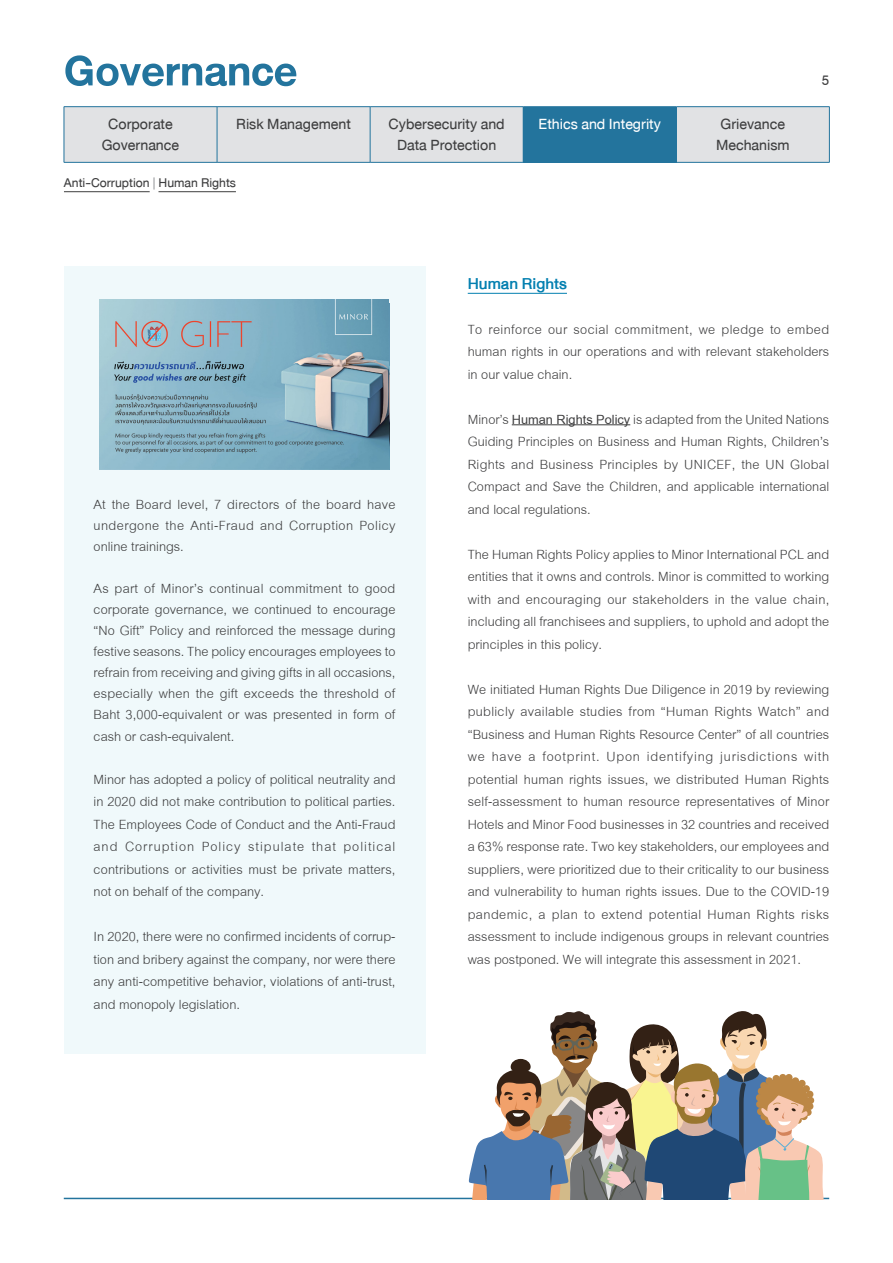
<style>
.page{position:relative;width:893px;height:1263px;background:#fff}
.page>*{position:absolute;margin:0;border:0;box-sizing:border-box;transform-origin:0 0}
.t1{font:700 60px "DB Helvethaica X";color:#23749d}
.t2{font:500 22.5px "DB Helvethaica X";color:#037fb0}
.t3{font:21px/21px "DB Helvethaica X";color:#3e3e3f;text-align:center}
.t4{font:21px "DB Helvethaica X";color:#fff}
.t5{font:19.5px/22.5px "Cordia New";color:#3e3e3f;text-align:justify}
.t6{font:19.5px "DB Helvethaica X";color:#3e3e3f}
.t7{font:18px "DB Helvethaica X";color:#3e3e3f}
.s1{color:#8b8d90}
.s2{font-weight:700}
</style>
<div class="page">
<div style="left:64px;top:266px;width:361px;height:788px;background:#f0f9fb"></div>
<div style="left:65px;top:107px;width:764px;height:55px;background:#e1e2e4"></div>
<div style="left:523px;top:107px;width:153px;height:55px;background:#23749d"></div>
<hr style="left:64px;top:107px;width:1px;height:55px;background:#23749d">
<hr style="left:64px;top:106px;width:153px;height:1px;background:#23749d">
<hr style="left:217px;top:107px;width:1px;height:55px;background:#23749d">
<hr style="left:217px;top:106px;width:153px;height:1px;background:#23749d">
<hr style="left:370px;top:106px;width:153px;height:1px;background:#23749d">
<hr style="left:370px;top:107px;width:1px;height:55px;background:#23749d">
<hr style="left:523px;top:106px;width:153px;height:1px;background:#23749d">
<hr style="left:676px;top:107px;width:1px;height:55px;background:#23749d">
<hr style="left:676px;top:106px;width:154px;height:1px;background:#23749d">
<hr style="left:829px;top:107px;width:1px;height:55px;background:#23749d">
<hr style="left:64px;top:162px;width:153px;height:1px;background:#23749d">
<hr style="left:217px;top:162px;width:153px;height:1px;background:#23749d">
<hr style="left:370px;top:162px;width:153px;height:1px;background:#23749d">
<hr style="left:523px;top:162px;width:153px;height:1px;background:#23749d">
<hr style="left:676px;top:162px;width:154px;height:1px;background:#23749d">
<hr style="left:64px;top:191px;width:86px;height:1px;background:#3e3e3f">
<hr style="left:158px;top:191px;width:78px;height:1px;background:#3e3e3f">
<hr style="left:64px;top:1198px;width:765px;height:1px;background:#23749d">
<hr style="left:468px;top:293px;width:99px;height:1px;background:#037fb0">
<hr style="left:512px;top:425px;width:118px;height:1px;background:#3e3e3f">
<svg style="left:468px;top:1011px;width:356px;height:188px"></svg>
<img style="left:100px;top:299px;width:289px;height:170px">
<h1 class="t1" style="left:64px;top:36px;width:235px">Governance</h1>
<p class="t3" style="left:102px;top:113px;width:79px">Corporate<br>Governance</p>
<p class="t3" style="left:236px;top:113px;width:116px">Risk Management</p>
<p class="t3" style="left:389px;top:113px;width:118px">Cybersecurity and<br>Data Protection</p>
<p class="t4" style="left:539px;top:112px;width:124px">Ethics and Integrity</p>
<p class="t3" style="left:716px;top:113px;width:75px;text-align:left">Grievance<br>Mechanism</p>
<p class="t7" style="left:64px;top:173px;width:173px">Anti-Corruption <span class="s1">|</span> Human Rights</p>
<p class="t6" style="left:822px;top:70px;width:9px">5</p>
<p class="t5" style="left:94px;top:494px;width:304px;line-height:21px">At the Board level, 7 directors of the board have undergone the Anti-Fraud and Corruption Policy online trainings.</p>
<p class="t5" style="left:94px;top:578px;width:303px;line-height:21.1px">As part of Minor’s continual commitment to good corporate governance, we continued to encourage “No Gift” Policy and reinforced the message during festive seasons. The policy encourages employees to refrain from receiving and giving gifts in all occasions, especially when the gift exceeds the threshold of Baht 3,000-equivalent or was presented in form of cash or cash-equivalent.</p>
<p class="t5" style="left:94px;top:769px;width:303px">Minor has adopted a policy of political neutrality and in 2020 did not make contribution to political parties.<br>The Employees Code of Conduct and the Anti-Fraud and Corruption Policy stipulate that political contributions or activities must be private matters, not on behalf of the company.</p>
<p class="t5" style="left:94px;top:926px;width:303px">In 2020, there were no confirmed incidents of corrup&shy;tion and bribery against the company, nor were there any anti-competitive behavior, violations of anti-trust, and monopoly legislation.</p>
<p class="t2" style="left:468px;top:271px;width:101px">Human Rights</p>
<p class="t5" style="left:468px;top:319px;width:363px">To reinforce our social commitment, we pledge to embed human rights in our operations and with relevant stakeholders in our value chain.</p>
<p class="t5" style="left:468px;top:409px;width:363px">Minor’s <span class="s2">Human Rights Policy</span> is adapted from the United Nations Guiding Principles on Business and Human Rights, Children’s Rights and Business Principles by UNICEF, the UN Global Compact and Save the Children, and applicable international and local regulations.</p>
<p class="t5" style="left:468px;top:544px;width:363px">The Human Rights Policy applies to Minor International PCL and entities that it owns and controls. Minor is committed to working with and encouraging our stakeholders in the value chain, including all franchisees and suppliers, to uphold and adopt the principles in this policy.</p>
<p class="t5" style="left:468px;top:679px;width:363px">We initiated Human Rights Due Diligence in 2019 by reviewing publicly available studies from “Human Rights Watch” and “Business and Human Rights Resource Center” of all countries we have a footprint. Upon identifying jurisdictions with potential human rights issues, we distributed Human Rights self-assessment to human resource representatives of Minor Hotels and Minor Food businesses in 32 countries and received a 63% response rate. Two key stakeholders, our employees and suppliers, were prioritized due to their criticality to our business and vulnerability to human rights issues. Due to the COVID-19 pandemic, a plan to extend potential Human Rights risks assessment to include indigenous groups in relevant countries was postponed. We will integrate this assessment in 2021.</p>
</div>
